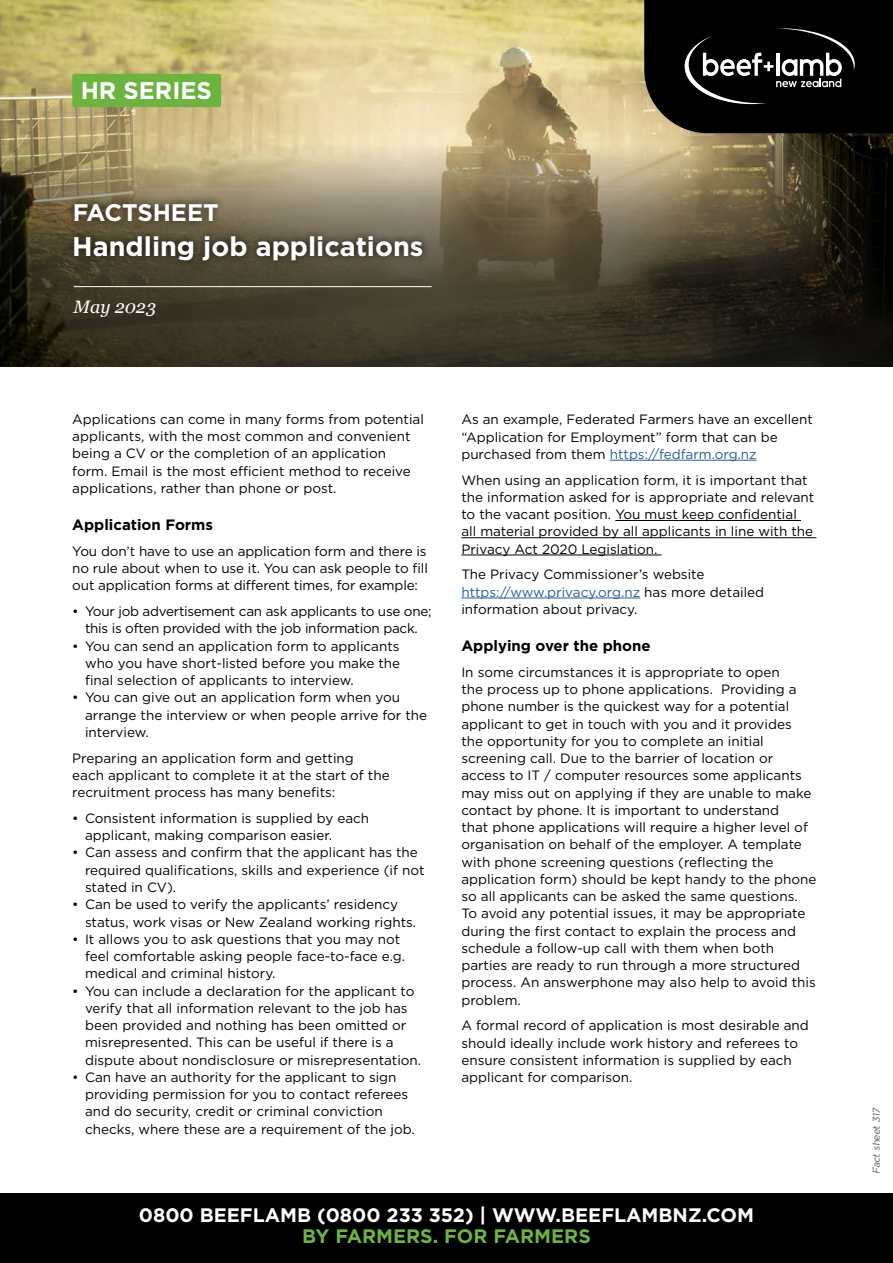
<style>
.page{position:relative;width:893px;height:1263px;background:#fff}
.page>*{position:absolute;margin:0;border:0;box-sizing:border-box;transform-origin:0 0}
.t1{font:700 27px "Gotham";color:#fff}
.t2{font:700 24px "Gotham";color:#fff}
.t3{font:700 19.5px "Gotham";color:#fff}
.t4{font:700 19.5px "Gotham";color:#6cb33f}
.t5{font:italic 18px "Georgia";color:#fff}
.t6{font:700 15px "Gotham";color:#000}
.t7{font:13.5px/17.2px "Gotham";color:#000}
.t8{font:13.5px/17.2px "Gotham";letter-spacing:-.02em;color:#000;text-align:center}
.t9{font:italic 9.75px "Gotham";color:#58595b}
.s1{color:#215e9e}
</style>
<div class="page">
<div style="left:0;top:1193px;width:893px;height:70px;background:#000"></div>
<img style="left:0;top:0;width:893px;height:143px">
<svg style="left:0;top:143px;width:893px;height:224px;background:#574f3b"></svg>
<div style="left:67px;top:227px;width:364px;height:41px;background:#000;opacity:.75"></div>
<hr style="left:74px;top:286px;width:358px;height:1px;background:#fff">
<div style="left:67px;top:195px;width:158px;height:34px;background:#000;opacity:.75"></div>
<svg style="left:644px;top:0;width:249px;height:133px;background:#151413"></svg>
<div style="left:72px;top:74px;width:149px;height:33px;background:#6cb33f;border-radius:2px"></div>
<hr style="left:610px;top:460px;width:147px;height:1px;background:#215e9e">
<hr style="left:615px;top:520px;width:186px;height:1px;background:#000">
<hr style="left:461px;top:537px;width:355px;height:1px;background:#000">
<hr style="left:461px;top:555px;width:201px;height:1px;background:#000">
<hr style="left:461px;top:598px;width:179px;height:1px;background:#215e9e">
<h2 class="t2" style="left:81px;top:74px;width:133px">HR SERIES</h2>
<h2 class="t2" style="left:73px;top:196px;width:147px">FACTSHEET</h2>
<h1 class="t1" style="left:72px;top:228px;width:353px">Handling job applications</h1>
<h3 class="t5" style="left:73px;top:294px;width:84px">May 2023</h3>
<p class="t7" style="left:72px;top:410px;width:353px">Applications can come in many forms from potential applicants, with the most common and convenient being a CV or the completion of an application form. Email is the most efficient method to receive applications, rather than phone or post.</p>
<p class="t6" style="left:72px;top:515px;width:142px">Application Forms</p>
<p class="t7" style="left:72px;top:542px;width:357px;text-align:justify">You don’t have to use an application form and there is no rule about when to use it. You can ask people to fill out application forms at different times, for example:</p>
<p class="t8" style="left:72px;top:602px;width:361px">• Your job advertisement can ask applicants to use one; this is often provided with the job information pack.</p>
<p class="t7" style="left:85px;top:637px;width:317px;text-align:justify;text-indent:-13px">• You can send an application form to applicants who you have short-listed before you make the final selection of applicants to interview.</p>
<p class="t7" style="left:85px;top:689px;width:344px;text-indent:-13px">• You can give out an application form when you arrange the interview or when people arrive for the interview.</p>
<p class="t7" style="left:72px;top:749px;width:319px">Preparing an application form and getting<br>each applicant to complete it at the start of the recruitment process has many benefits:</p>
<p class="t7" style="left:85px;top:809px;width:286px;text-indent:-13px">• Consistent information is supplied by each applicant, making comparison easier.</p>
<p class="t7" style="left:85px;top:844px;width:341px;text-indent:-13px">• Can assess and confirm that the applicant has the required qualifications, skills and experience (if not stated in CV).</p>
<p class="t7" style="left:85px;top:895px;width:333px;text-indent:-13px">• Can be used to verify the applicants’ residency status, work visas or New Zealand working rights.</p>
<p class="t7" style="left:85px;top:930px;width:322px;text-indent:-13px">• It allows you to ask questions that you may not feel comfortable asking people face-to-face e.g. medical and criminal history.</p>
<p class="t7" style="left:85px;top:982px;width:338px;text-indent:-13px">• You can include a declaration for the applicant to verify that all information relevant to the job has been provided and nothing has been omitted or misrepresented. This can be useful if there is a dispute about nondisclosure or misrepresentation.</p>
<p class="t7" style="left:85px;top:1068px;width:331px;text-indent:-13px">• Can have an authority for the applicant to sign providing permission for you to contact referees and do security, credit or criminal conviction checks, where these are a requirement of the job.</p>
<p class="t7" style="left:461px;top:411px;width:353px">As an example, Federated Farmers have an excellent “Application for Employment” form that can be purchased from them <span class="s1">https://fedfarm.org.nz</span></p>
<p class="t7" style="left:461px;top:471px;width:354px">When using an application form, it is important that the information asked for is appropriate and relevant to the vacant position. You must keep confidential all material provided by all applicants in line with the Privacy Act 2020 Legislation.</p>
<p class="t7" style="left:461px;top:566px;width:304px">The Privacy Commissioner’s website <span class="s1">https://www.privacy.org.nz</span> has more detailed information about privacy.</p>
<p class="t6" style="left:461px;top:636px;width:191px">Applying over the phone</p>
<p class="t7" style="left:461px;top:663px;width:357px">In some circumstances it is appropriate to open<br>the process up to phone applications. Providing a phone number is the quickest way for a potential applicant to get in touch with you and it provides the opportunity for you to complete an initial screening call. Due to the barrier of location or access to IT / computer resources some applicants may miss out on applying if they are unable to make contact by phone. It is important to understand<br>that phone applications will require a higher level of organisation on behalf of the employer. A template with phone screening questions (reflecting the application form) should be kept handy to the phone so all applicants can be asked the same questions.<br>To avoid any potential issues, it may be appropriate during the first contact to explain the process and schedule a follow-up call with them when both parties are ready to run through a more structured process. An answerphone may also help to avoid this problem.</p>
<p class="t7" style="left:461px;top:1017px;width:349px">A formal record of application is most desirable and should ideally include work history and referees to ensure consistent information is supplied by each applicant for comparison.</p>
<h3 class="t3" style="left:139px;top:1202px;width:617px">0800 BEEFLAMB (0800 233 352) | WWW.BEEFLAMBNZ.COM</h3>
<h3 class="t4" style="left:302px;top:1223px;width:290px">BY FARMERS. FOR FARMERS</h3>
<p class="t9" style="left:870px;top:1174px;width:70px;rotate:-90deg">Factsheet317</p>
</div>
